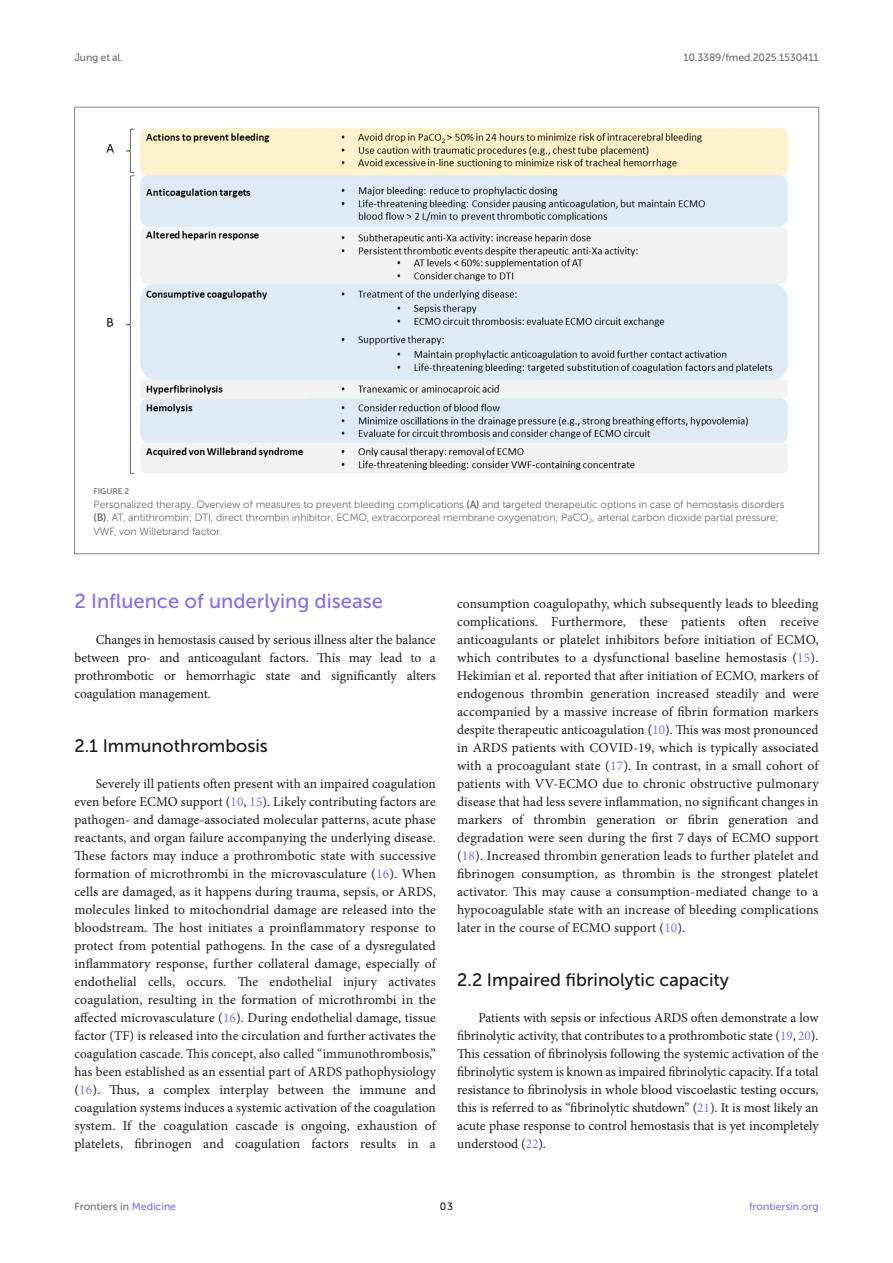
<style>
.page{position:relative;width:893px;height:1263px;background:#fff}
.page>*{position:absolute;margin:0;border:0;box-sizing:border-box;transform-origin:0 0}
.HEAD_1{font:20.25px "Museo Sans 500";color:#856df0}
.HEAD_2{font:18px "Museo Sans 500";color:#1b1c1b}
.TEXT{font:13.5px/18px "Minion Pro";letter-spacing:-.005em;color:#1b1c1b;text-align:justify}
.FIG_LEG{font:10.5px/13.5px "Museo Sans 300";letter-spacing:-.01em;color:#706f70}
.t1{font:10.5px "Museo Sans 500";letter-spacing:-.015em;color:#706f70}
.t2{font:10.5px "Museo Sans 500";color:#856df0}
.t3{font:10.5px "Museo Sans 500";color:#1b1c1b}
.FIG_HD{font:8.25px "Museo Sans 700";letter-spacing:-.01em;color:#7e7f7f}
.s1{font-family:"Museo Sans 700"}
.s2{color:#856df0}
</style>
<div class="page">
<img style="left:106px;top:128px;width:682px;height:346px">
<p class="t1" style="left:74px;top:52px;width:50px">Jung et al.</p>
<p class="t1" style="left:684px;top:52px;width:136px">10.3389/fmed.2025.1530411</p>
<p class="FIG_HD" style="left:94px;top:487px;width:37px">FIGURE 2</p>
<p class="FIG_LEG" style="left:94px;top:497px;width:692px">Personalized therapy. Overview of measures to prevent bleeding complications <span class="s1">(A)</span> and targeted therapeutic options in case of hemostasis disorders <span class="s1">(B)</span>. AT, antithrombin; DTI, direct thrombin inhibitor; ECMO, extracorporeal membrane oxygenation; PaCO<sub>2</sub>, arterial carbon dioxide partial pressure;<br>VWF, von Willebrand factor.</p>
<p class="HEAD_1" style="left:74px;top:590px;width:310px">2 Influence of underlying disease</p>
<p class="TEXT" style="left:74px;top:631px;width:363px;text-indent:21px">Changes in hemostasis caused by serious illness alter the balance between pro- and anticoagulant factors. This may lead to a prothrombotic or hemorrhagic state and significantly alters coagulation management.</p>
<p class="HEAD_2" style="left:74px;top:736px;width:195px">2.1 Immunothrombosis</p>
<p class="TEXT" style="left:74px;top:775px;width:363px;text-indent:21px">Severely ill patients often present with an impaired coagulation even before ECMO support (<span class="s2">10</span>, <span class="s2">15</span>). Likely contributing factors are pathogen- and damage-associated molecular patterns, acute phase reactants, and organ failure accompanying the underlying disease.<br>These factors may induce a prothrombotic state with successive formation of microthrombi in the microvasculature (<span class="s2">16</span>). When cells are damaged, as it happens during trauma, sepsis, or ARDS, molecules linked to mitochondrial damage are released into the bloodstream. The host initiates a proinflammatory response to protect from potential pathogens. In the case of a dysregulated inflammatory response, further collateral damage, especially of endothelial cells, occurs. The endothelial injury activates coagulation, resulting in the formation of microthrombi in the affected microvasculature (<span class="s2">16</span>). During endothelial damage, tissue factor (TF) is released into the circulation and further activates the coagulation cascade. This concept, also called “immunothrombosis,” has been established as an essential part of ARDS pathophysiology (<span class="s2">16</span>). Thus, a complex interplay between the immune and coagulation systems induces a systemic activation of the coagulation system. If the coagulation cascade is ongoing, exhaustion of platelets, fibrinogen and coagulation factors results in a</p>
<p class="TEXT" style="left:457px;top:595px;width:363px">consumption coagulopathy, which subsequently leads to bleeding complications. Furthermore, these patients often receive anticoagulants or platelet inhibitors before initiation of ECMO, which contributes to a dysfunctional baseline hemostasis (<span class="s2">15</span>).<br>Hekimian et al. reported that after initiation of ECMO, markers of endogenous thrombin generation increased steadily and were accompanied by a massive increase of fibrin formation markers despite therapeutic anticoagulation (<span class="s2">10</span>). This was most pronounced in ARDS patients with COVID-19, which is typically associated with a procoagulant state (<span class="s2">17</span>). In contrast, in a small cohort of patients with VV-ECMO due to chronic obstructive pulmonary disease that had less severe inflammation, no significant changes in markers of thrombin generation or fibrin generation and degradation were seen during the first 7 days of ECMO support (<span class="s2">18</span>). Increased thrombin generation leads to further platelet and fibrinogen consumption, as thrombin is the strongest platelet activator. This may cause a consumption-mediated change to a hypocoagulable state with an increase of bleeding complications later in the course of ECMO support (<span class="s2">10</span>).</p>
<p class="HEAD_2" style="left:457px;top:970px;width:273px">2.2 Impaired fibrinolytic capacity</p>
<p class="TEXT" style="left:457px;top:1009px;width:363px;text-indent:21px">Patients with sepsis or infectious ARDS often demonstrate a low fibrinolytic activity, that contributes to a prothrombotic state (<span class="s2">19</span>, <span class="s2">20</span>).<br>This cessation of fibrinolysis following the systemic activation of the fibrinolytic system is known as impaired fibrinolytic capacity. If a total resistance to fibrinolysis in whole blood viscoelastic testing occurs, this is referred to as “fibrinolytic shutdown” (<span class="s2">21</span>). It is most likely an acute phase response to control hemostasis that is yet incompletely understood (<span class="s2">22</span>).</p>
<p class="t1" style="left:74px;top:1200px;width:103px">Frontiers in <span class="s2">Medicine</span></p>
<p class="t3" style="left:440px;top:1200px;width:15px">03</p>
<p class="t2" style="left:749px;top:1200px;width:71px">frontiersin.org</p>
</div>
